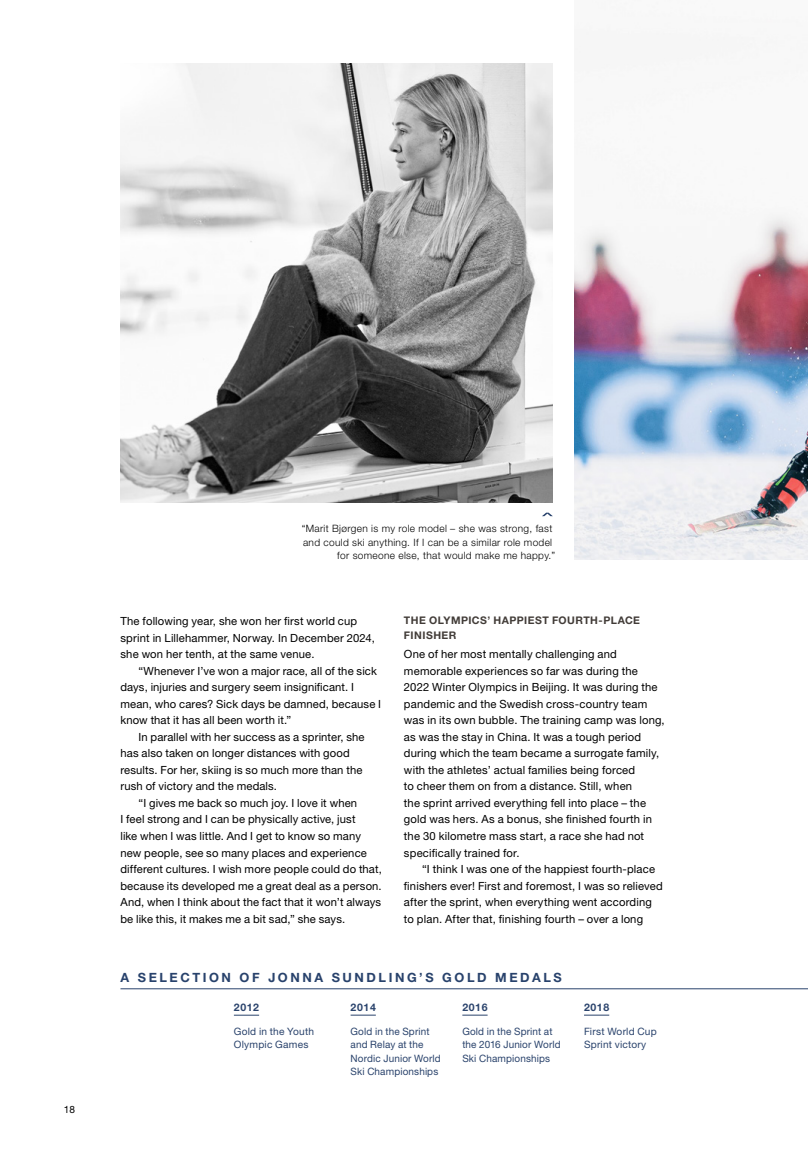
<style>
.page{position:relative;width:808px;height:1149px;background:#fff}
.page>*{position:absolute;margin:0;border:0;box-sizing:border-box;transform-origin:0 0}
.Rubrik_faktarutor_-_8_5_15{font:700 12.75px "Helvetica Neue LT Pro";letter-spacing:.2em;color:#28426c}
.Bröd__indrag{font:11.25px/16.5px "Helvetica Neue LT Pro";letter-spacing:.01em;color:#000}
.Bröd{font:11.25px/16.5px "Helvetica Neue LT Pro";letter-spacing:.015em;color:#000}
.Mellanrubrik{font:700 10.5px/15px "Helvetica Neue LT Pro";letter-spacing:.045em;color:#423c38}
.Rubrik_faktarutor_-_7_12_5{font:700 10.5px "Helvetica Neue LT Pro";letter-spacing:.06em;color:#2a436c}
.Bildtext__fet{font:10.2px/13.5px "Helvetica Neue LT Pro";letter-spacing:.015em;color:#2a436c}
.Bildtext{font:300 10.2px "Helvetica Neue LT Pro";letter-spacing:.03em;color:#000}
.t1{font:10.05px "Helvetica Neue LT Pro";color:#000}
</style>
<div class="page">
<img style="left:574px;top:214px;width:234px;height:345px">
<img style="left:120px;top:64px;width:433px;height:439px">
<svg style="left:351px;top:1014px;width:25px;height:1px"></svg>
<svg style="left:462px;top:1014px;width:26px;height:1px"></svg>
<svg style="left:584px;top:1014px;width:25px;height:1px"></svg>
<hr style="left:120px;top:988px;width:688px;height:1px;background:#2a436c">
<svg style="left:234px;top:1014px;width:25px;height:1px"></svg>
<svg style="left:542px;top:512px;width:11px;height:4px"></svg>
<p class="t1" style="left:64px;top:1103px;width:13px">18</p>
<p class="Bildtext" style="left:302px;top:522px;width:252px">“Marit Bjørgen is my role model – she was strong, fast</p>
<p class="Bildtext" style="left:303px;top:535px;width:251px">and could ski anything. If I can be a similar role model</p>
<p class="Bildtext" style="left:337px;top:549px;width:220px">for someone else, that would make me happy.”</p>
<p class="Bröd" style="left:120px;top:612px;width:256px">The following year, she won her first world cup sprint in Lillehammer, Norway. In December 2024, she won her tenth, at the same venue.</p>
<p class="Bröd__indrag" style="left:120px;top:662px;width:262px;text-indent:18px">“Whenever I’ve won a major race, all of the sick days, injuries and surgery seem insignificant. I mean, who cares? Sick days be damned, because I know that it has all been worth it.”</p>
<p class="Bröd__indrag" style="left:120px;top:728px;width:246px;text-indent:18px">In parallel with her success as a sprinter, she has also taken on longer distances with good results. For her, skiing is so much more than the rush of victory and the medals.</p>
<p class="Bröd__indrag" style="left:120px;top:794px;width:263px;text-indent:18px">“I gives me back so much joy. I love it when<br>I feel strong and I can be physically active, just<br>like when I was little. And I get to know so many new people, see so many places and experience different cultures. I wish more people could do that, because its developed me a great deal as a person.<br>And, when I think about the fact that it won’t always be like this, it makes me a bit sad,” she says.</p>
<p class="Mellanrubrik" style="left:404px;top:612px;width:238px">THE OLYMPICS’ HAPPIEST FOURTH-PLACE<br>FINISHER</p>
<p class="Bröd" style="left:404px;top:645px;width:262px">One of her most mentally challenging and memorable experiences so far was during the 2022 Winter Olympics in Beijing. It was during the pandemic and the Swedish cross-country team was in its own bubble. The training camp was long, as was the stay in China. It was a tough period during which the team became a surrogate family, with the athletes’ actual families being forced<br>to cheer them on from a distance. Still, when<br>the sprint arrived everything fell into place – the gold was hers. As a bonus, she finished fourth in the 30 kilometre mass start, a race she had not specifically trained for.</p>
<p class="Bröd__indrag" style="left:404px;top:860px;width:260px;text-indent:18px">“I think I was one of the happiest fourth-place finishers ever! First and foremost, I was so relieved after the sprint, when everything went according to plan. After that, finishing fourth – over a long</p>
<p class="Rubrik_faktarutor_-_8_5_15" style="left:120px;top:969px;width:443px">A SELECTION OF JONNA SUNDLING’S GOLD MEDALS</p>
<p class="Rubrik_faktarutor_-_7_12_5" style="left:234px;top:1000px;width:27px">2012</p>
<p class="Bildtext__fet" style="left:234px;top:1023px;width:82px">Gold in the Youth<br>Olympic Games</p>
<p class="Rubrik_faktarutor_-_7_12_5" style="left:351px;top:1000px;width:27px">2014</p>
<p class="Bildtext__fet" style="left:351px;top:1023px;width:92px">Gold in the Sprint and Relay at the<br>Nordic Junior World<br>Ski Championships</p>
<p class="Rubrik_faktarutor_-_7_12_5" style="left:462px;top:1000px;width:27px">2016</p>
<p class="Bildtext__fet" style="left:462px;top:1023px;width:100px">Gold in the Sprint at the 2016 Junior World<br>Ski Championships</p>
<p class="Rubrik_faktarutor_-_7_12_5" style="left:584px;top:1000px;width:27px">2018</p>
<p class="Bildtext__fet" style="left:584px;top:1023px;width:74px">First World Cup<br>Sprint victory</p>
</div>
